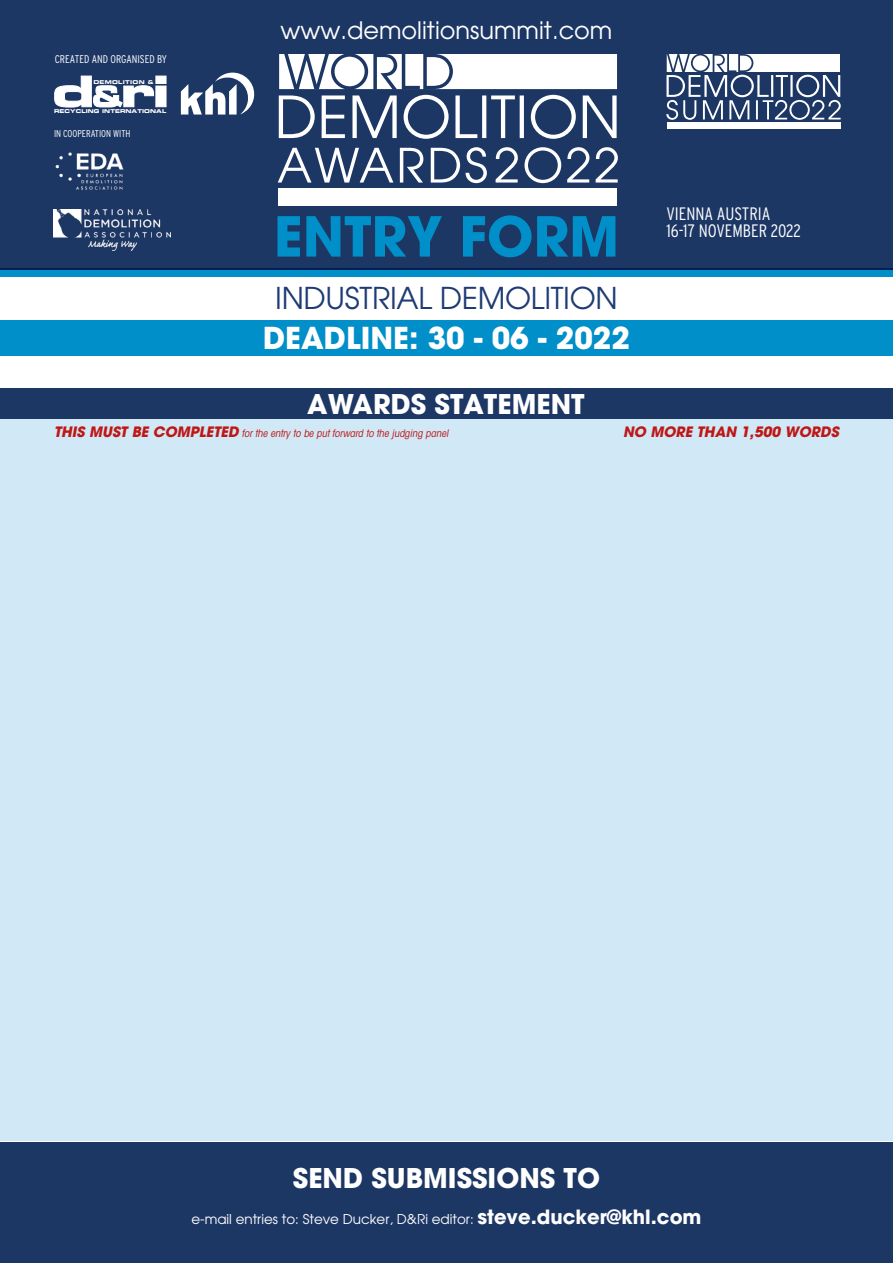
<style>
.page{position:relative;width:893px;height:1263px;background:#fff}
.page>*{position:absolute;margin:0;border:0;box-sizing:border-box;transform-origin:0 0}
.t1{font:700 54.6px "Avant Garde";color:#008fc8}
.t2{font:30px "Avant Garde";letter-spacing:-.01em;color:#1e3b75}
.t3{font:700 30px "Avant Garde";color:#fff}
.t4{font:700 27px "Avant Garde";color:#fff}
.t5{font:24px "Avant Garde";color:#fff}
.t6{font:300 condensed 18px/17.4px "Interstate";color:#fff}
.t7{font:italic 700 14.25px "Avant Garde";color:#be1716}
.t8{font:13.5px "Avant Garde";color:#fff}
.t9{font:300 condensed 11.25px "Interstate";color:#fff}
.t10{font:italic condensed 10.5px "Avant Garde";color:#be1716}
.t11{font:300 condensed 9.9px "Interstate";color:#fff}
.t12{font:5.25px "Eurostile Bold Extended Two";letter-spacing:.01em;color:#fff}
.t13{font:5.25px "Eurostile Bold Extended Two";letter-spacing:.055em;color:#fff}
.s1{font-weight:700;font-stretch:normal;font-size:14.25px}
.s2{font-weight:700;font-size:19.5px}
</style>
<div class="page">
<div style="left:0;top:268px;width:893px;height:8px;background:#008fc8"></div>
<div style="left:0;top:320px;width:893px;height:36px;background:#008fc8"></div>
<div style="left:0;top:1142px;width:893px;height:121px;background:#1d3765"></div>
<div style="left:0;top:0;width:893px;height:270px;background:#1d3765"></div>
<svg style="left:54px;top:75px;width:113px;height:33px"></svg>
<svg style="left:181px;top:72px;width:74px;height:43px"></svg>
<img style="left:54px;top:209px;width:117px;height:42px">
<img style="left:55px;top:152px;width:69px;height:38px">
<svg style="left:279px;top:54px;width:338px;height:35px;background:#dfe3e9"></svg>
<div style="left:279px;top:188px;width:338px;height:17px;background:#fff"></div>
<svg style="left:279px;top:95px;width:338px;height:44px"></svg>
<svg style="left:278px;top:147px;width:340px;height:36px"></svg>
<div style="left:667px;top:123px;width:173px;height:6px;background:#fff"></div>
<svg style="left:666px;top:54px;width:175px;height:66px"></svg>
<div style="left:0;top:417px;width:893px;height:724px;background:#d1e8f6"></div>
<div style="left:0;top:389px;width:893px;height:30px;background:#1d3765"></div>
<p class="t9" style="left:55px;top:52px;width:114px">CREATED AND ORGANISED BY</p>
<p class="t13" style="left:93px;top:78px;width:62px">DEMOLITION &amp;</p>
<p class="t12" style="left:54px;top:107px;width:114px">RECYCLING INTERNATIONAL</p>
<p class="t11" style="left:54px;top:128px;width:78px">IN COOPERATION WITH</p>
<h3 class="t5" style="left:280px;top:16px;width:333px">www.demolitionsummit.com</h3>
<h1 class="t1" style="left:274px;top:201px;width:347px">ENTRY FORM</h1>
<h2 class="t2" style="left:275px;top:280px;width:344px">INDUSTRIAL DEMOLITION</h2>
<h2 class="t3" style="left:263px;top:319px;width:368px">DEADLINE: 30 - 06 - 2022</h2>
<h3 class="t4" style="left:307px;top:387px;width:279px">AWARDS STATEMENT</h3>
<h3 class="t6" style="left:666px;top:205px;width:136px">VIENNA AUSTRIA<br>16-17 NOVEMBER 2022</h3>
<p class="t10" style="left:54px;top:427px;width:398px"><span class="s1">THIS MUST BE COMPLETED</span> for the entry to be put forward to the j udging panel</p>
<h3 class="t7" style="left:623px;top:422px;width:221px">NO MORE THAN 1,500 WORDS</h3>
<h3 class="t4" style="left:293px;top:1161px;width:309px">SEND SUBMISSIONS TO</h3>
<p class="t8" style="left:191px;top:1211px;width:512px">e-mail entries to: Steve Ducker, D&amp;Ri editor: <span class="s2">steve.ducker@khl.com</span></p>
</div>
